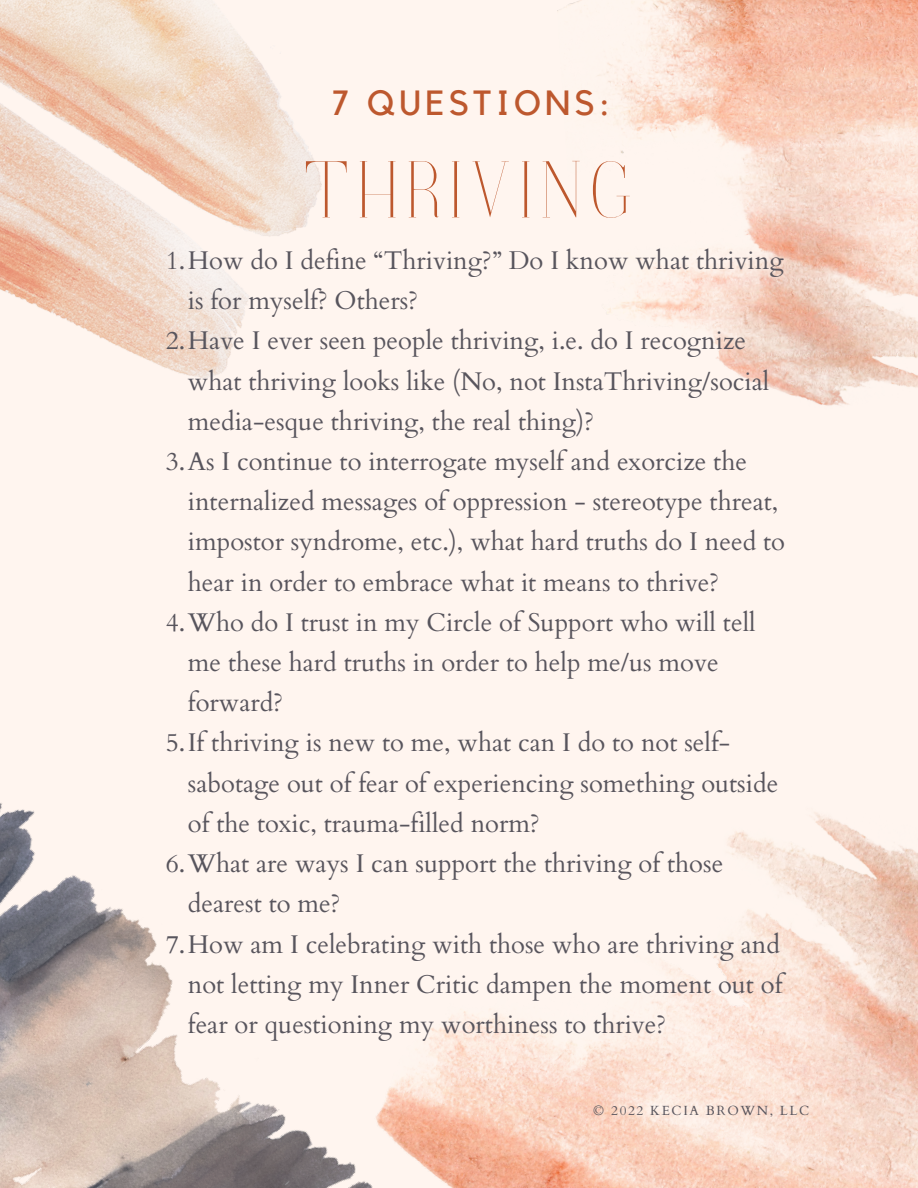
<style>
.page{position:relative;width:918px;height:1188px;background:#fff5ef}
.page>*{position:absolute;margin:0;border:0;box-sizing:border-box;transform-origin:0 0}
.t1{font:80.25px "Joliet";letter-spacing:.125em;color:#bd582e}
.t2{font:34.8px "Kollektif";letter-spacing:.125em;color:#bd582e}
.t3{font:25.65px/40.2px "Cardo";color:#58555d}
.t4{font:13.2px "Cardo";letter-spacing:.125em;color:#58555d}
</style>
<div class="page">
<img style="left:557px;top:0;width:361px;height:406px">
<img style="left:0;top:0;width:321px;height:378px">
<img style="left:0;top:803px;width:321px;height:385px">
<img style="left:321px;top:812px;width:597px;height:376px">
<p class="t2" style="left:332px;top:87px;width:279px">7 QUESTIONS:</p>
<p class="t1" style="left:304px;top:140px;width:329px">THRIVING</p>
<p class="t3" style="left:188px;top:241px;width:597px;text-indent:-22px">1.How do I define “Thriving?” Do I know what thriving is for myself? Others?</p>
<p class="t3" style="left:188px;top:321px;width:583px;text-indent:-22px">2.Have I ever seen people thriving, i.e. do I recognize what thriving looks like (No, not InstaThriving/social media-esque thriving, the real thing)?</p>
<p class="t3" style="left:188px;top:442px;width:599px;text-indent:-22px">3.As I continue to interrogate myself and exorcize the internalized messages of oppression - stereotype threat, impostor syndrome, etc.), what hard truths do I need to hear in order to embrace what it means to thrive?</p>
<p class="t3" style="left:188px;top:603px;width:569px;text-indent:-22px">4.Who do I trust in my Circle of Support who will tell me these hard truths in order to help me/us move forward?</p>
<p class="t3" style="left:188px;top:723px;width:592px;text-indent:-22px">5.If thriving is new to me, what can I do to not self&shy;sabotage out of fear of experiencing something outside of the toxic, trauma-filled norm?</p>
<p class="t3" style="left:188px;top:844px;width:537px;text-indent:-22px">6.What are ways I can support the thriving of those dearest to me?</p>
<p class="t3" style="left:188px;top:924px;width:596px;text-align:justify;text-indent:-22px">7.How am I celebrating with those who are thriving and not letting my Inner Critic dampen the moment out of fear or questioning my worthiness to thrive?</p>
<p class="t4" style="left:593px;top:1102px;width:218px">© 2022 KECIA BROWN, LLC</p>
</div>
